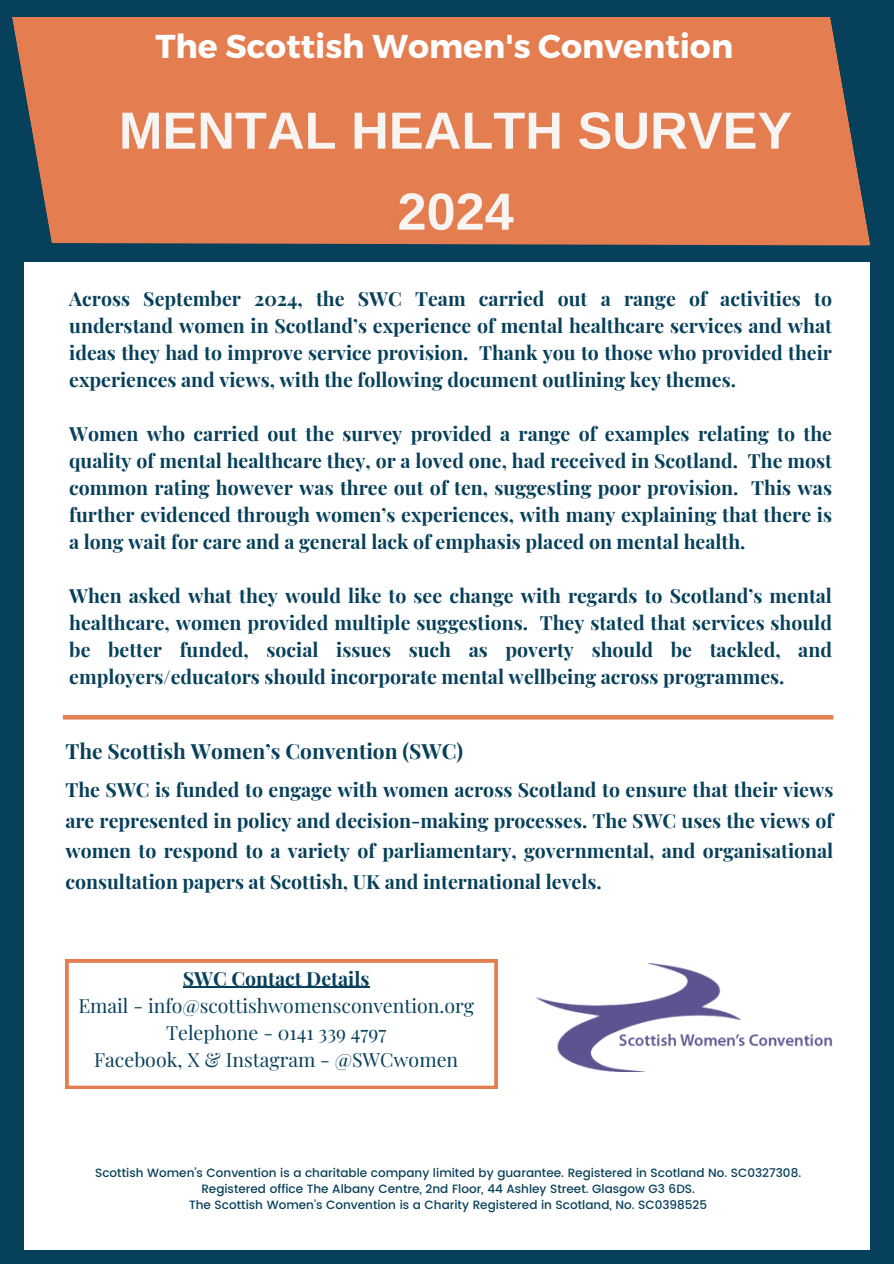
<style>
.page{position:relative;width:894px;height:1264px;background:#fff}
.page>*{position:absolute;margin:0;border:0;box-sizing:border-box;transform-origin:0 0}
.t1{font:700 52.2px/81px "Arimo";color:#f8f4f2;text-align:center}
.t2{font:700 33px "Montserrat";color:#fff}
.t3{font:700 21px "Playfair Display";color:#07405a}
.t4{font:700 19.5px/27px "Playfair Display";color:#07405a;text-align:justify}
.t5{font:19.5px/27px "Playfair Display";color:#07405a;text-align:center}
.t6{font:500 12px/16px "Poppins";color:#07405a;text-align:center}
.s1{font-weight:700}
</style>
<div class="page">
<div style="left:0;top:0;width:893px;height:261px;background:#07405a"></div>
<img style="left:536px;top:963px;width:296px;height:108px">
<hr style="left:63px;top:715px;width:770px;height:4px;background:#e47d50">
<div style="left:0;top:0;width:23px;height:1263px;background:#07405a"></div>
<div style="left:870px;top:0;width:23px;height:1263px;background:#07405a"></div>
<div style="left:0;top:1249px;width:893px;height:14px;background:#07405a"></div>
<svg style="left:65px;top:959px;width:432px;height:129px"></svg>
<hr style="left:183px;top:986px;width:186px;height:1px;background:#07405a">
<div style="left:12px;top:17px;width:858px;height:228px;background:#e47d50"></div>
<h3 class="t2" style="left:155px;top:25px;width:579px">The Scottish Women's Convention</h3>
<h3 class="t1" style="left:119px;top:90px;width:674px">MENTAL HEALTH SURVEY<br>2024</h3>
<h3 class="t4" style="left:69px;top:284px;width:764px">Across September 2024, the SWC Team carried out a range of activities to understand women in Scotland’s experience of mental healthcare services and what ideas they had to improve service provision. Thank you to those who provided their experiences and views, with the following document outlining key themes.</h3>
<h3 class="t4" style="left:69px;top:419px;width:764px">Women who carried out the survey provided a range of examples relating to the quality of mental healthcare they, or a loved one, had received in Scotland. The most common rating however was three out of ten, suggesting poor provision. This was further evidenced through women’s experiences, with many explaining that there is a long wait for care and a general lack of emphasis placed on mental health.</h3>
<h3 class="t4" style="left:69px;top:581px;width:764px">When asked what they would like to see change with regards to Scotland’s mental healthcare, women provided multiple suggestions. They stated that services should be better funded, social issues such as poverty should be tackled, and employers/educators should incorporate mental wellbeing across programmes.</h3>
<h4 class="t3" style="left:65px;top:736px;width:399px">The Scottish Women’s Convention (SWC)</h4>
<p class="t4" style="left:65px;top:774px;width:769px;line-height:30.6px">The SWC is funded to engage with women across Scotland to ensure that their views are represented in policy and decision-making processes. The SWC uses the views of women to respond to a variety of parliamentary, governmental, and organisational consultation papers at Scottish, UK and international levels.</p>
<h1 class="t5" style="left:78px;top:964px;width:397px"><span class="s1">SWC Contact Details<br></span>Email - info@scottishwomensconvention.org<br>Telephone - 0141 339 4797<br>Facebook, X &amp; Instagram - @SWCwomen</h1>
<p class="t6" style="left:95px;top:1164px;width:707px">Scottish Women’s Convention is a charitable company limited by guarantee. Registered in Scotland No. SC0327308.<br>Registered office The Albany Centre, 2nd Floor, 44 Ashley Street. Glasgow G3 6DS.</p>
<p class="t6" style="left:189px;top:1196px;width:519px">The Scottish Women’s Convention is a Charity Registered in Scotland, No. SC0398525</p>
</div>
